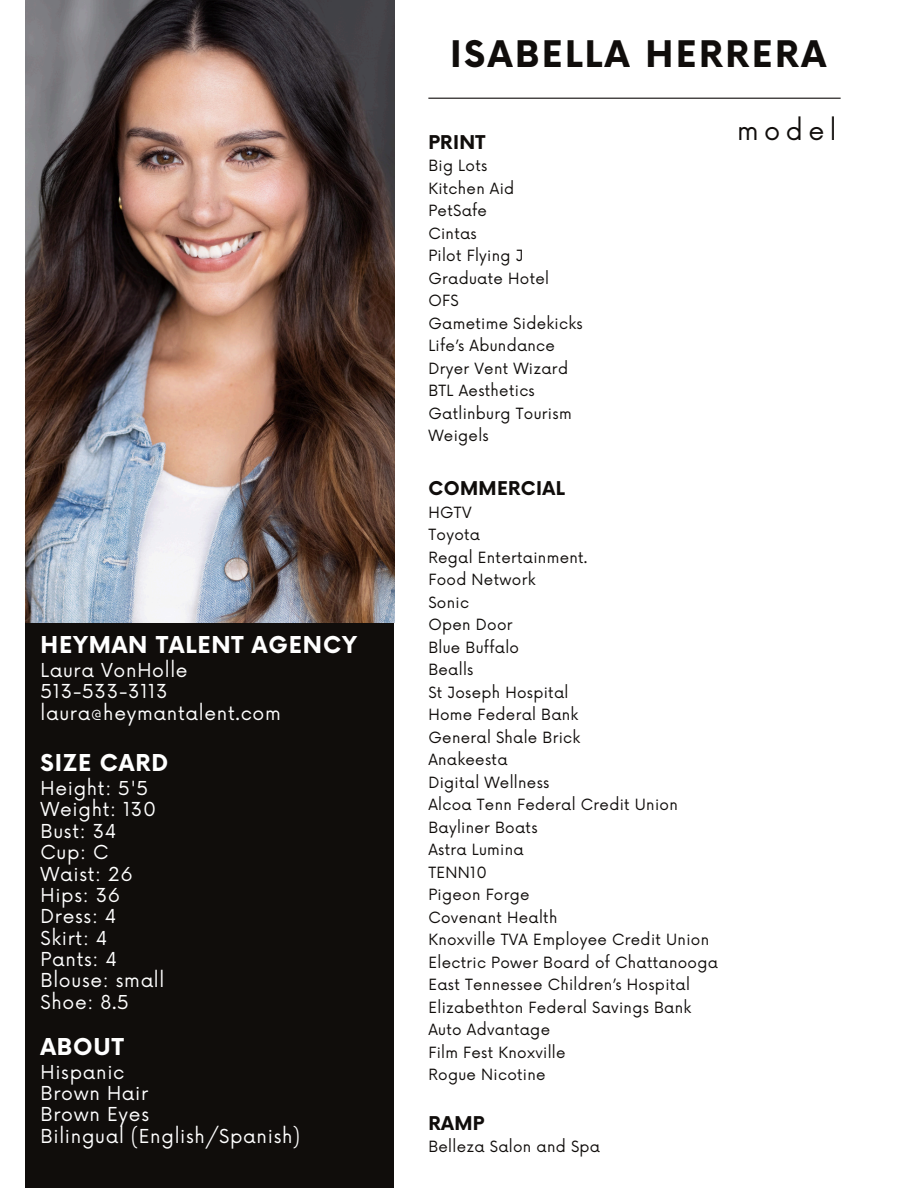
<style>
.page{position:relative;width:918px;height:1188px;background:#fff}
.page>*{position:absolute;margin:0;border:0;box-sizing:border-box;transform-origin:0 0}
.t1{font:700 35.7px "Now";letter-spacing:.07em;color:#100d0b}
.t2{font:25.65px "Now";letter-spacing:.215em;color:#100d0b}
.t3{font:700 22.65px "Now";letter-spacing:.035em;color:#fff}
.t4{font:18.75px/21.3px "Now";letter-spacing:.035em;color:#fff}
.t5{font:700 18.6px "Now";letter-spacing:.02em;color:#100d0b}
.t6{font:15.15px/22.5px "Now";letter-spacing:.02em;color:#100d0b}
</style>
<div class="page">
<div style="left:25px;top:0;width:369px;height:1188px;background:#100d0b"></div>
<img style="left:25px;top:0;width:369px;height:623px">
<hr style="left:428px;top:98px;width:413px;height:1px;background:#100d0b">
<p class="t3" style="left:40px;top:633px;width:318px">HEYMAN TALENT AGENCY</p>
<p class="t4" style="left:40px;top:660px;width:242px">Laura VonHolle<br>513-533-3113 laura@heymantalent.com</p>
<h3 class="t3" style="left:40px;top:751px;width:129px">SIZE CARD</h3>
<h3 class="t4" style="left:40px;top:779px;width:125px">Height: 5'5<br>Weight: 130<br>Bust: 34<br>Cup: C<br>Waist: 26<br>Hips: 36<br>Dress: 4<br>Skirt: 4<br>Pants: 4<br>Blouse: small<br>Shoe: 8.5</h3>
<h3 class="t3" style="left:40px;top:1034px;width:85px">ABOUT</h3>
<h3 class="t4" style="left:40px;top:1062px;width:261px">Hispanic<br>Brown Hair<br>Brown Eyes<br>Bilingual (English/Spanish)</h3>
<h3 class="t1" style="left:450px;top:35px;width:378px">ISABELLA HERRERA</h3>
<p class="t5" style="left:428px;top:132px;width:58px">PRINT</p>
<p class="t6" style="left:428px;top:155px;width:156px">Big Lots<br>Kitchen Aid<br>PetSafe<br>Cintas<br>Pilot Flying J<br>Graduate Hotel<br>OFS<br>Gametime Sidekicks<br>Life’s Abundance<br>Dryer Vent Wizard<br>BTL Aesthetics<br>Gatlinburg Tourism<br>Weigels</p>
<p class="t5" style="left:428px;top:479px;width:138px">COMMERCIAL</p>
<p class="t6" style="left:428px;top:502px;width:291px">HGTV<br>Toyota<br>Regal Entertainment.<br>Food Network<br>Sonic<br>Open Door<br>Blue Buffalo<br>Bealls<br>St Joseph Hospital<br>Home Federal Bank<br>General Shale Brick<br>Anakeesta<br>Digital Wellness<br>Alcoa Tenn Federal Credit Union<br>Bayliner Boats<br>Astra Lumina<br>TENN10<br>Pigeon Forge<br>Covenant Health<br>Knoxville TVA Employee Credit Union<br>Electric Power Board of Chattanooga<br>East Tennessee Children’s Hospital<br>Elizabethton Federal Savings Bank<br>Auto Advantage<br>Film Fest Knoxville<br>Rogue Nicotine</p>
<p class="t5" style="left:428px;top:1113px;width:57px">RAMP</p>
<p class="t6" style="left:428px;top:1136px;width:173px">Belleza Salon and Spa</p>
<h1 class="t2" style="left:737px;top:116px;width:101px">model</h1>
</div>
